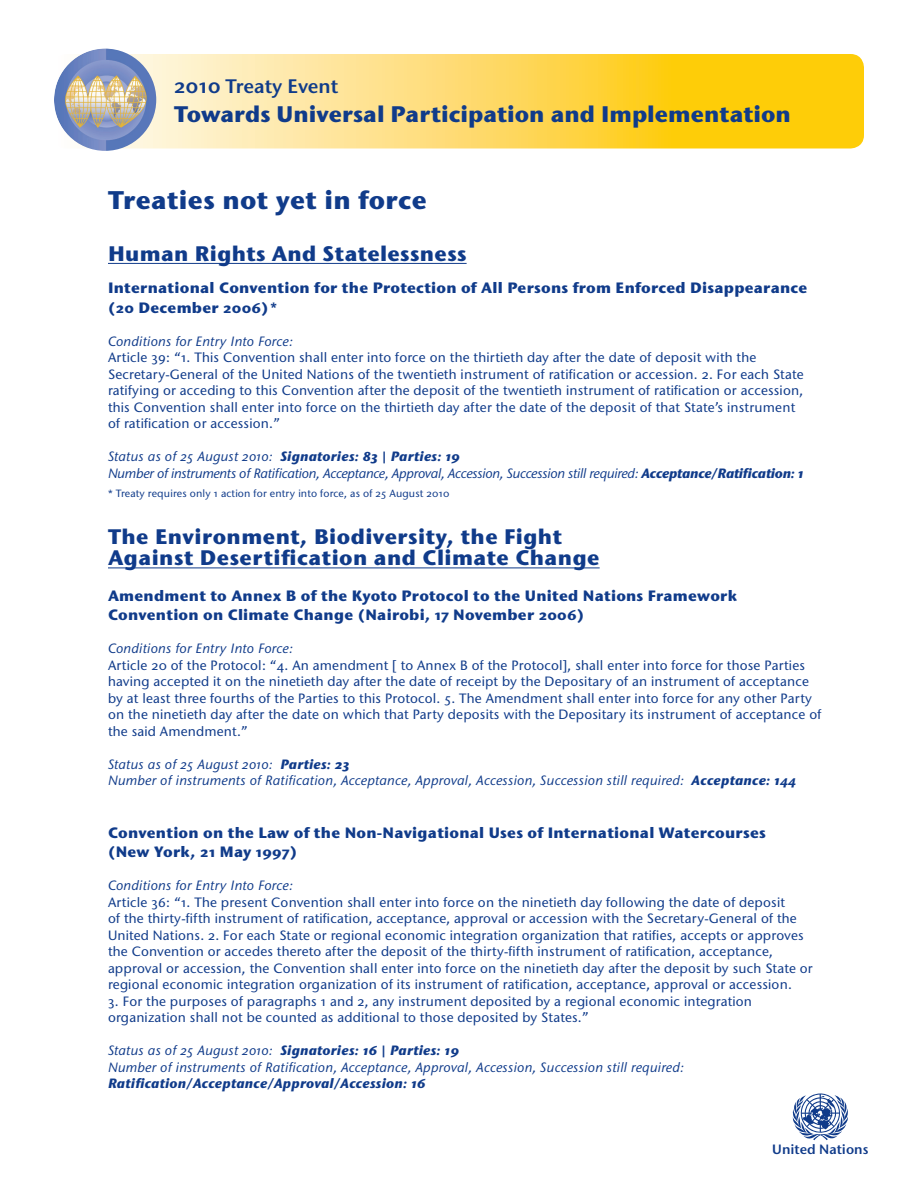
<style>
.page{position:relative;width:918px;height:1188px;background:#fff}
.page>*{position:absolute;margin:0;border:0;box-sizing:border-box;transform-origin:0 0}
.t1{font:700 25.5px "Stone Sans OSITC";letter-spacing:.015em;color:#103b8a}
.t2{font:700 22.5px "Stone Sans OSITC";color:#103b8a}
.t3{font:700 21px/21px "Stone Sans OSITC";letter-spacing:.02em;color:#103b8a}
.t4{font:19.5px "Stone Sans OSITC Semi";color:#103b8a}
.t5{font:700 15px/19.5px "Stone Sans OSITC";letter-spacing:.015em;color:#103b8a}
.t6{font:500 13.5px/16.5px "Stone Sans OSITC";letter-spacing:.015em;color:#103b8a}
.t7{font:italic 500 13.5px/16.5px "Stone Sans OSITC";letter-spacing:.015em;color:#103b8a}
.t8{font:italic 500 13.5px/16.5px "Stone Sans OSITC";letter-spacing:-.02em;color:#103b8a}
.t9{font:italic 700 13.5px "Stone Sans OSITC";letter-spacing:.015em;color:#103b8a}
.t10{font:13.5px "Stone Sans OSITC Semi";color:#103b8a}
.t11{font:500 10.5px "Stone Sans OSITC";letter-spacing:.015em;color:#103b8a}
.s1{font-size:21px}
.s2{font-weight:700}
</style>
<div class="page">
<hr style="left:108px;top:263px;width:359px;height:1px;background:#103b8a">
<svg style="left:54px;top:54px;width:810px;height:94px;background:#fedb61"></svg>
<img style="left:54px;top:49px;width:102px;height:102px;border-radius:51px">
<hr style="left:108px;top:568px;width:492px;height:1px;background:#103b8a">
<svg style="left:793px;top:1094px;width:55px;height:46px"></svg>
<h3 class="t4" style="left:174px;top:74px;width:166px"><span class="s1">2010</span> Treaty Event</h3>
<h2 class="t2" style="left:174px;top:99px;width:618px">Towards Universal Participation and Implementation</h2>
<h1 class="t1" style="left:108px;top:184px;width:320px">Treaties not yet in force</h1>
<h3 class="t3" style="left:108px;top:242px;width:360px">Human Rights And Statelessness</h3>
<p class="t5" style="left:108px;top:278px;width:701px">International Convention for the Protection of All Persons from Enforced Disappearance (20 December 2006)*</p>
<p class="t7" style="left:108px;top:333px;width:186px">Conditions for Entry Into Force:</p>
<p class="t6" style="left:108px;top:349px;width:697px">Article 39: “1. This Convention shall enter into force on the thirtieth day after the date of deposit with the Secretary-General of the United Nations of the twentieth instrument of ratification or accession. 2. For each State ratifying or acceding to this Convention after the deposit of the twentieth instrument of ratification or accession, this Convention shall enter into force on the thirtieth day after the date of the deposit of that State’s instrument of ratification or accession.”</p>
<p class="t8" style="left:108px;top:448px;width:697px">Status as of 25 August 2010: <span class="s2">Signatories: 83 | Parties: 19<br></span>Number of instruments of Ratification, Acceptance, Approval, Accession, Succession still required: <span class="s2">Acceptance/Ratification: 1</span></p>
<p class="t11" style="left:108px;top:487px;width:343px">* Treaty requires only 1 action for entry into force, as of 25 August 2010</p>
<h3 class="t3" style="left:108px;top:526px;width:493px">The Environment, Biodiversity, the Fight<br>Against Desertification and Climate Change</h3>
<p class="t5" style="left:108px;top:585px;width:631px">Amendment to Annex B of the Kyoto Protocol to the United Nations Framework<br>Convention on Climate Change (Nairobi, 17 November 2006)</p>
<p class="t7" style="left:108px;top:640px;width:186px">Conditions for Entry Into Force:</p>
<p class="t6" style="left:108px;top:657px;width:715px">Article 20 of the Protocol: “4. An amendment [ to Annex B of the Protocol], shall enter into force for those Parties having accepted it on the ninetieth day after the date of receipt by the Depositary of an instrument of acceptance by at least three fourths of the Parties to this Protocol. 5. The Amendment shall enter into force for any other Party on the ninetieth day after the date on which that Party deposits with the Depositary its instrument of acceptance of the said Amendment.”</p>
<p class="t7" style="left:108px;top:756px;width:690px">Status as of 25 August 2010: <span class="s2">Parties: 23<br></span>Number of instruments of Ratification, Acceptance, Approval, Accession, Succession still required: <span class="s2">Acceptance: 144</span></p>
<p class="t5" style="left:108px;top:822px;width:659px">Convention on the Law of the Non-Navigational Uses of International Watercourses (New York, 21 May 1997)</p>
<p class="t7" style="left:108px;top:877px;width:186px">Conditions for Entry Into Force:</p>
<p class="t6" style="left:108px;top:894px;width:706px">Article 36: “1. The present Convention shall enter into force on the ninetieth day following the date of deposit<br>of the thirty-fifth instrument of ratification, acceptance, approval or accession with the Secretary-General of the United Nations. 2. For each State or regional economic integration organization that ratifies, accepts or approves the Convention or accedes thereto after the deposit of the thirty-fifth instrument of ratification, acceptance, approval or accession, the Convention shall enter into force on the ninetieth day after the deposit by such State or regional economic integration organization of its instrument of ratification, acceptance, approval or accession.</p>
<p class="t6" style="left:108px;top:993px;width:646px">3. For the purposes of paragraphs 1 and 2, any instrument deposited by a regional economic integration organization shall not be counted as additional to those deposited by States.”</p>
<p class="t7" style="left:108px;top:1042px;width:577px">Status as of 25 August 2010: <span class="s2">Signatories: 16 | Parties: 19<br></span>Number of instruments of Ratification, Acceptance, Approval, Accession, Succession still required:</p>
<p class="t9" style="left:108px;top:1075px;width:319px">Ratification/Acceptance/Approval/Accession: 16</p>
<p class="t10" style="left:772px;top:1141px;width:98px">United Nations</p>
</div>
